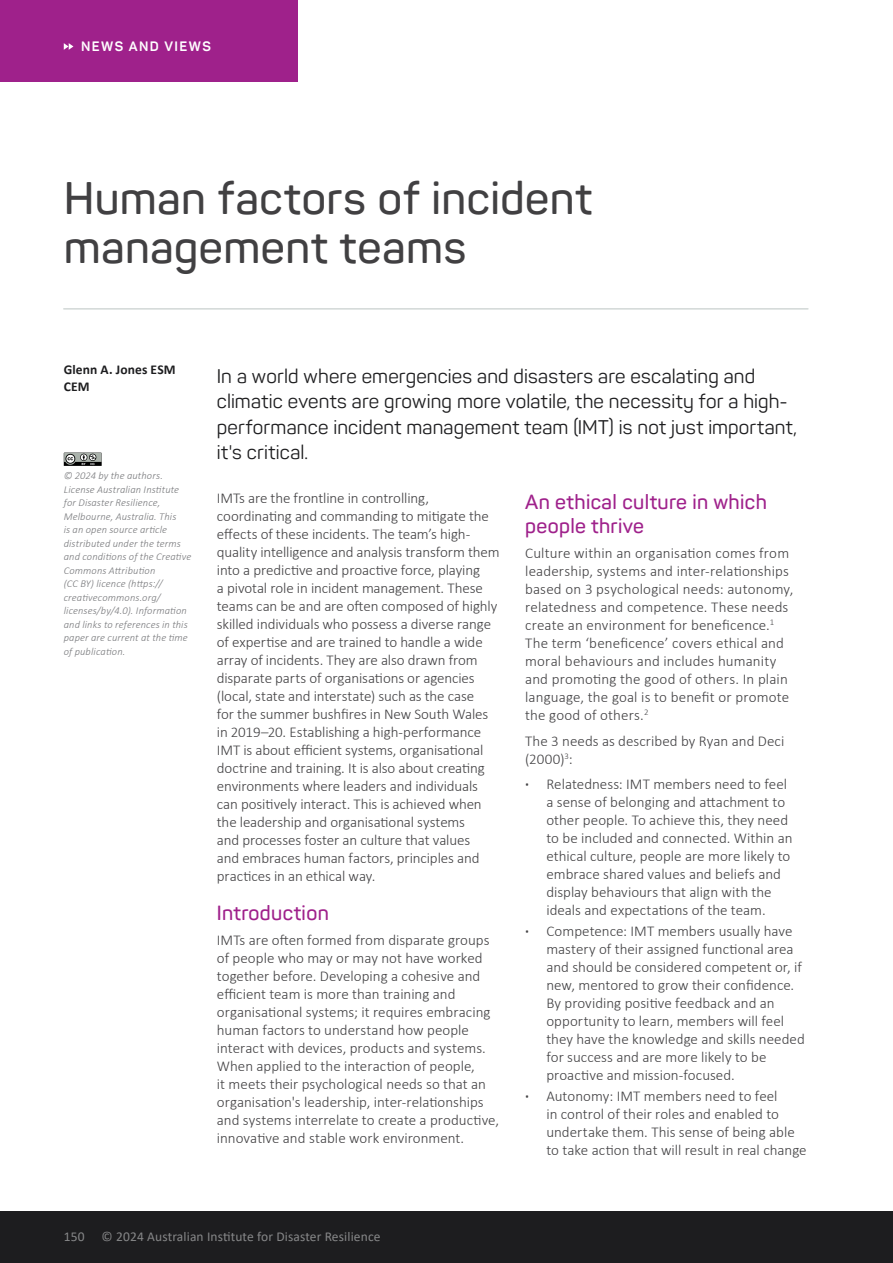
<style>
.page{position:relative;width:893px;height:1263px;background:#fff}
.page>*{position:absolute;margin:0;border:0;box-sizing:border-box;transform-origin:0 0}
.t1{font:600 45px/49.5px "Panton";letter-spacing:.01em;color:#414042}
.t2{font:600 20.25px/24px "Panton";letter-spacing:.02em;color:#9f218b}
.t3{font:19.5px/25.5px "Panton";letter-spacing:.01em;color:#1d1d1f}
.t4{font:300 15px/18px "Calibri";color:#414042}
.t5{font:13.5px "Calibri";letter-spacing:.01em;color:#868788}
.t6{font:700 13.5px/16.5px "Calibri";letter-spacing:.01em;color:#1d1d1f}
.t7{font:700 13.5px "Panton";letter-spacing:.11em;color:#fff}
.t8{font:italic 300 10.5px/13.5px "Calibri";letter-spacing:.01em;color:#77787b}
.s1{font-weight:700}
</style>
<div class="page">
<div style="left:0;top:1212px;width:893px;height:51px;background:#1d1d1f"></div>
<div style="left:0;top:0;width:298px;height:81px;background:#9f218b"></div>
<svg style="left:64px;top:43px;width:9px;height:7px"></svg>
<hr style="left:64px;top:308px;width:744px;height:2px;background:#d2d8d6">
<svg style="left:64px;top:453px;width:38px;height:13px"></svg>
<p class="t7" style="left:81px;top:38px;width:131px">NEWS AND VIEWS</p>
<h1 class="t1" style="left:64px;top:173px;width:530px">Human factors of incident management teams</h1>
<p class="t6" style="left:64px;top:361px;width:113px">Glenn A. Jones ESM<br>CEM</p>
<p class="t8" style="left:64px;top:469px;width:129px">© 2024 by the authors.<br>License Australian Institute for Disaster Resilience,<br>Melbourne, Australia. This<br>is an open source article distributed under the terms and conditions of the Creative<br>Commons Attribution<br>(CC BY) licence (https:// creativecommons.org/ licenses/by/4.0). Information and links to references in this paper are current at the time of publication.</p>
<h3 class="t3" style="left:217px;top:363px;width:582px">In a world where emergencies and disasters are escalating and climatic events are growing more volatile, the necessity for a high&shy;performance incident management team (IMT) is not just important, it's critical.</h3>
<p class="t4" style="left:217px;top:488px;width:284px">IMTs are the frontline in controlling, coordinating and commanding to mitigate the effects of these incidents. The team’s high&shy;quality intelligence and analysis transform them into a predictive and proactive force, playing<br>a pivotal role in incident management. These teams can be and are often composed of highly skilled individuals who possess a diverse range of expertise and are trained to handle a wide array of incidents. They are also drawn from disparate parts of organisations or agencies (local, state and interstate) such as the case<br>for the summer bushfires in New South Wales in 2019–20. Establishing a high-performance IMT is about efficient systems, organisational doctrine and training. It is also about creating environments where leaders and individuals can positively interact. This is achieved when the leadership and organisational systems<br>and processes foster an culture that values<br>and embraces human factors, principles and practices in an ethical way.</p>
<h2 class="t2" style="left:217px;top:900px;width:114px">Introduction</h2>
<p class="t4" style="left:217px;top:931px;width:284px">IMTs are often formed from disparate groups of people who may or may not have worked together before. Developing a cohesive and efficient team is more than training and organisational systems; it requires embracing human factors to understand how people interact with devices, products and systems.<br>When applied to the interaction of people,<br>it meets their psychological needs so that an organisation's leadership, inter-relationships and systems interrelate to create a productive, innovative and stable work environment.</p>
<h2 class="t2" style="left:525px;top:489px;width:243px">An ethical culture in which people thrive</h2>
<p class="t4" style="left:525px;top:544px;width:270px">Culture within an organisation comes from leadership, systems and inter-relationships based on 3 psychological needs: autonomy, relatedness and competence. These needs create an environment for beneficence.<sup>1<br></sup>The term ‘beneficence’ covers ethical and moral behaviours and includes humanity and promoting the good of others. In plain language, the goal is to benefit or promote the good of others.<sup>2</sup></p>
<p class="t4" style="left:525px;top:731px;width:261px">The 3 needs as described by Ryan and Deci (2000)<sup>3</sup>:</p>
<p class="t4" style="left:546px;top:775px;width:248px;text-indent:-21px"><span class="s1">·</span> Relatedness: IMT members need to feel a sense of belonging and attachment to other people. To achieve this, they need to be included and connected. Within an ethical culture, people are more likely to embrace shared values and beliefs and display behaviours that align with the ideals and expectations of the team.</p>
<p class="t4" style="left:546px;top:922px;width:260px;text-indent:-21px"><span class="s1">·</span> Competence: IMT members usually have mastery of their assigned functional area and should be considered competent or, if new, mentored to grow their confidence.<br>By providing positive feedback and an opportunity to learn, members will feel they have the knowledge and skills needed for success and are more likely to be proactive and mission-focused.</p>
<p class="t4" style="left:546px;top:1087px;width:262px;text-indent:-21px"><span class="s1">·</span> Autonomy: IMT members need to feel<br>in control of their roles and enabled to undertake them. This sense of being able to take action that will result in real change</p>
<p class="t5" style="left:64px;top:1227px;width:22px">150</p>
<p class="t5" style="left:102px;top:1227px;width:280px">© 2024 Australian Institute for Disaster Resilience</p>
</div>
